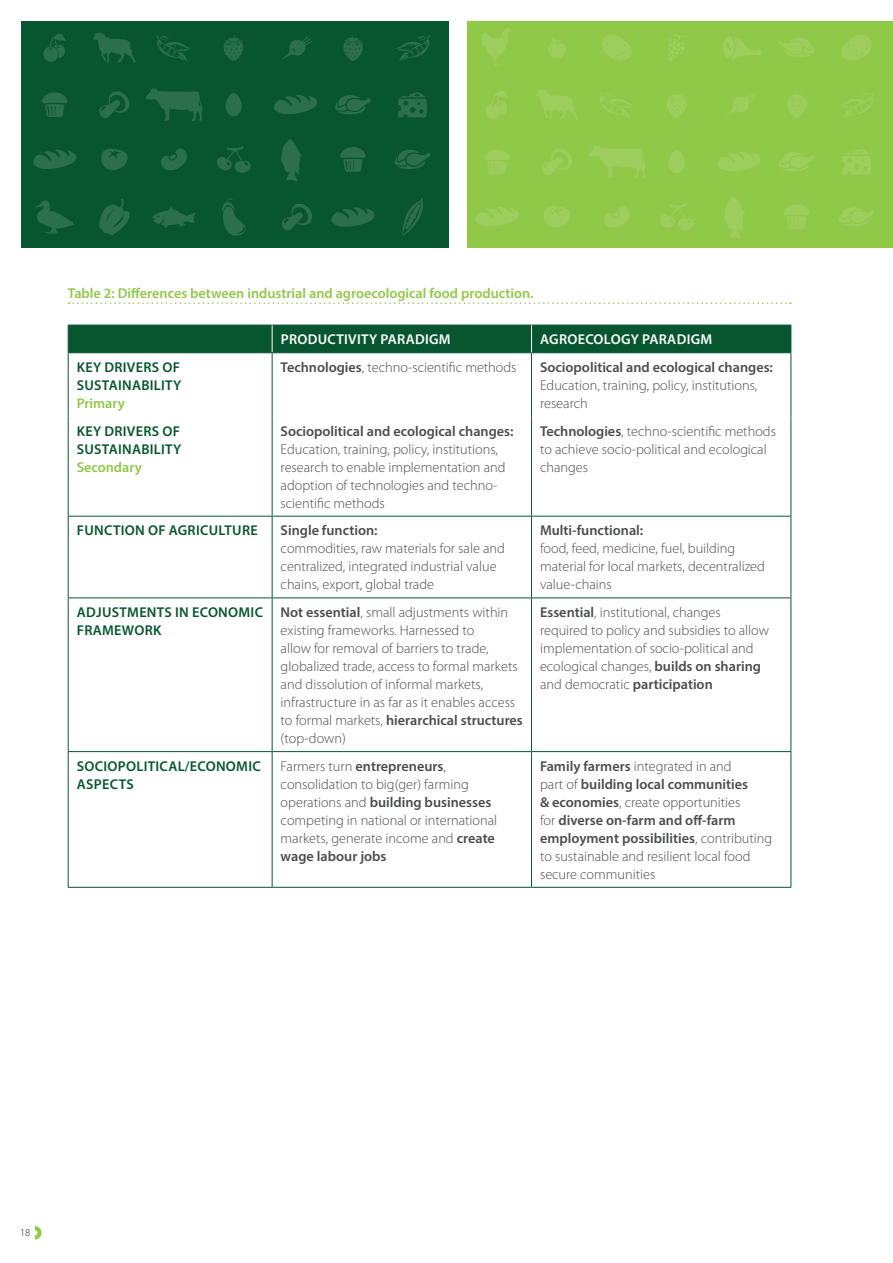
<style>
.page{position:relative;width:893px;height:1263px;background:#fff}
.page>*{position:absolute;margin:0;border:0;box-sizing:border-box;transform-origin:0 0}
.t1{font:300 14.25px/18px "Myriad Pro";color:#4b4c4d}
.t2{font:600 14.25px/18px "Myriad Pro";letter-spacing:.02em;color:#085630}
.Titre1_0{font:600 14.25px "Myriad Pro";color:#90c848}
.t3{font:600 14.25px "Myriad Pro";letter-spacing:.02em;color:#fff}
.t4{font:600 14.25px "Myriad Pro";color:#4b4c4d}
.t5{font:300 10.5px "Myriad Pro";color:#231f20}
.s1{font-weight:600}
</style>
<div class="page">
<svg style="left:34px;top:1226px;width:8px;height:14px"></svg>
<hr style="left:68px;top:516px;width:1px;height:81px;background:#085630">
<hr style="left:272px;top:516px;width:1px;height:81px;background:#085630">
<hr style="left:531px;top:516px;width:1px;height:81px;background:#085630">
<hr style="left:790px;top:516px;width:1px;height:81px;background:#085630">
<hr style="left:68px;top:597px;width:204px;height:1px;background:#085630">
<hr style="left:68px;top:598px;width:1px;height:153px;background:#085630">
<hr style="left:272px;top:597px;width:259px;height:1px;background:#085630">
<hr style="left:272px;top:598px;width:1px;height:153px;background:#085630">
<hr style="left:531px;top:597px;width:260px;height:1px;background:#085630">
<hr style="left:531px;top:598px;width:1px;height:153px;background:#085630">
<hr style="left:790px;top:598px;width:1px;height:153px;background:#085630">
<hr style="left:68px;top:751px;width:204px;height:1px;background:#085630">
<hr style="left:68px;top:752px;width:1px;height:135px;background:#085630">
<hr style="left:272px;top:751px;width:259px;height:1px;background:#085630">
<hr style="left:272px;top:752px;width:1px;height:135px;background:#085630">
<hr style="left:531px;top:751px;width:260px;height:1px;background:#085630">
<hr style="left:531px;top:752px;width:1px;height:135px;background:#085630">
<hr style="left:790px;top:752px;width:1px;height:135px;background:#085630">
<hr style="left:68px;top:887px;width:204px;height:1px;background:#085630">
<hr style="left:272px;top:887px;width:259px;height:1px;background:#085630">
<hr style="left:531px;top:887px;width:260px;height:1px;background:#085630">
<hr style="left:68px;top:353px;width:1px;height:63px;background:#085630">
<hr style="left:272px;top:353px;width:1px;height:63px;background:#085630">
<hr style="left:531px;top:353px;width:1px;height:63px;background:#085630">
<hr style="left:790px;top:353px;width:1px;height:63px;background:#085630">
<hr style="left:68px;top:416px;width:1px;height:100px;background:#085630">
<hr style="left:272px;top:416px;width:1px;height:100px;background:#085630">
<hr style="left:531px;top:416px;width:1px;height:100px;background:#085630">
<hr style="left:790px;top:416px;width:1px;height:100px;background:#085630">
<hr style="left:68px;top:516px;width:204px;height:1px;background:#085630">
<hr style="left:272px;top:516px;width:259px;height:1px;background:#085630">
<hr style="left:531px;top:516px;width:260px;height:1px;background:#085630">
<div style="left:68px;top:325px;width:723px;height:28px;background:#085630"></div>
<svg style="left:69px;top:302px;width:722px;height:2px"></svg>
<div style="left:468px;top:21px;width:425px;height:227px;background:#90c848"></div>
<svg style="left:726px;top:93px;width:29px;height:23px"></svg>
<svg style="left:536px;top:89px;width:42px;height:31px"></svg>
<svg style="left:667px;top:92px;width:19px;height:26px"></svg>
<svg style="left:787px;top:92px;width:20px;height:26px"></svg>
<svg style="left:486px;top:91px;width:22px;height:28px"></svg>
<svg style="left:599px;top:92px;width:33px;height:25px"></svg>
<svg style="left:842px;top:92px;width:32px;height:25px"></svg>
<svg style="left:723px;top:36px;width:39px;height:23px"></svg>
<svg style="left:548px;top:37px;width:18px;height:22px"></svg>
<svg style="left:668px;top:34px;width:18px;height:27px"></svg>
<svg style="left:779px;top:38px;width:36px;height:19px"></svg>
<svg style="left:481px;top:28px;width:31px;height:38px"></svg>
<svg style="left:602px;top:35px;width:30px;height:25px"></svg>
<svg style="left:842px;top:35px;width:30px;height:25px"></svg>
<svg style="left:724px;top:197px;width:21px;height:42px"></svg>
<svg style="left:544px;top:206px;width:26px;height:21px"></svg>
<svg style="left:660px;top:204px;width:34px;height:26px"></svg>
<svg style="left:784px;top:204px;width:25px;height:25px"></svg>
<svg style="left:475px;top:207px;width:44px;height:19px"></svg>
<svg style="left:604px;top:206px;width:26px;height:22px"></svg>
<svg style="left:839px;top:207px;width:35px;height:19px"></svg>
<svg style="left:717px;top:152px;width:44px;height:19px"></svg>
<svg style="left:542px;top:148px;width:30px;height:27px"></svg>
<svg style="left:669px;top:150px;width:16px;height:23px"></svg>
<svg style="left:779px;top:152px;width:36px;height:20px"></svg>
<svg style="left:484px;top:149px;width:26px;height:25px"></svg>
<svg style="left:589px;top:145px;width:56px;height:33px"></svg>
<svg style="left:842px;top:149px;width:29px;height:26px"></svg>
<div style="left:21px;top:21px;width:428px;height:227px;background:#085630"></div>
<svg style="left:282px;top:204px;width:30px;height:26px"></svg>
<svg style="left:99px;top:199px;width:31px;height:36px"></svg>
<svg style="left:222px;top:198px;width:24px;height:38px"></svg>
<svg style="left:331px;top:207px;width:44px;height:20px"></svg>
<svg style="left:35px;top:200px;width:39px;height:34px"></svg>
<svg style="left:152px;top:207px;width:44px;height:21px"></svg>
<svg style="left:402px;top:198px;width:21px;height:38px"></svg>
<svg style="left:283px;top:36px;width:29px;height:23px"></svg>
<svg style="left:93px;top:33px;width:43px;height:30px"></svg>
<svg style="left:224px;top:35px;width:19px;height:26px"></svg>
<svg style="left:343px;top:35px;width:20px;height:26px"></svg>
<svg style="left:43px;top:34px;width:23px;height:28px"></svg>
<svg style="left:156px;top:35px;width:35px;height:25px"></svg>
<svg style="left:396px;top:35px;width:34px;height:26px"></svg>
<svg style="left:281px;top:139px;width:21px;height:42px"></svg>
<svg style="left:101px;top:148px;width:27px;height:22px"></svg>
<svg style="left:217px;top:146px;width:34px;height:27px"></svg>
<svg style="left:340px;top:147px;width:26px;height:25px"></svg>
<svg style="left:33px;top:150px;width:44px;height:19px"></svg>
<svg style="left:161px;top:148px;width:26px;height:22px"></svg>
<svg style="left:395px;top:150px;width:36px;height:19px"></svg>
<svg style="left:274px;top:95px;width:43px;height:19px"></svg>
<svg style="left:99px;top:91px;width:31px;height:27px"></svg>
<svg style="left:225px;top:93px;width:17px;height:23px"></svg>
<svg style="left:335px;top:95px;width:36px;height:20px"></svg>
<svg style="left:42px;top:92px;width:26px;height:25px"></svg>
<svg style="left:146px;top:88px;width:57px;height:33px"></svg>
<svg style="left:398px;top:92px;width:29px;height:25px"></svg>
<p class="Titre1_0" style="left:68px;top:284px;width:467px">Table 2: Differences between industrial and agroecological food production.</p>
<p class="t2" style="left:77px;top:358px;width:106px">KEY DRIVERS OF<br>SUSTAINABILITY</p>
<p class="Titre1_0" style="left:77px;top:394px;width:50px">Primary</p>
<p class="t2" style="left:77px;top:421px;width:106px">KEY DRIVERS OF<br>SUSTAINABILITY</p>
<p class="Titre1_0" style="left:77px;top:458px;width:67px">Secondary</p>
<p class="t3" style="left:281px;top:330px;width:171px">PRODUCTIVITY PARADIGM</p>
<p class="t3" style="left:540px;top:330px;width:174px">AGROECOLOGY PARADIGM</p>
<p class="t1" style="left:281px;top:358px;width:237px"><span class="s1">Technologies</span>, techno-scientific methods</p>
<p class="t1" style="left:540px;top:358px;width:234px"><span class="s1">Sociopolitical and ecological changes:<br></span>Education, training, policy, institutions, research</p>
<p class="t1" style="left:281px;top:422px;width:234px"><span class="s1">Sociopolitical and ecological changes:<br></span>Education, training, policy, institutions, research to enable implementation and adoption of technologies and techno&shy;scientific methods</p>
<p class="t1" style="left:540px;top:422px;width:237px"><span class="s1">Technologies</span>, techno-scientific methods to achieve socio-political and ecological changes</p>
<p class="t2" style="left:77px;top:521px;width:182px">FUNCTION OF AGRICULTURE</p>
<p class="t4" style="left:281px;top:521px;width:98px">Single function:</p>
<p class="t1" style="left:281px;top:540px;width:226px">commodities, raw materials for sale and centralized, integrated industrial value chains, export, global trade</p>
<p class="t4" style="left:540px;top:521px;width:105px">Multi-functional:</p>
<p class="t1" style="left:540px;top:540px;width:226px">food, feed, medicine, fuel, building material for local markets, decentralized value-chains</p>
<p class="t2" style="left:77px;top:603px;width:188px">ADJUSTMENTS IN ECONOMIC<br>FRAMEWORK</p>
<p class="t1" style="left:281px;top:603px;width:244px"><span class="s1">Not essential</span>, small adjustments within existing frameworks. Harnessed to<br>allow for removal of barriers to trade, globalized trade, access to formal markets and dissolution of informal markets, infrastructure in as far as it enables access to formal markets, <span class="s1">hierarchical structures </span>(top-down)</p>
<p class="t1" style="left:540px;top:603px;width:230px"><span class="s1">Essential</span>, institutional, changes required to policy and subsidies to allow implementation of socio-political and ecological changes, <span class="s1">builds on sharing </span>and democratic <span class="s1">participation</span></p>
<p class="t2" style="left:77px;top:757px;width:185px">SOCIOPOLITICAL/ECONOMIC<br>ASPECTS</p>
<p class="t1" style="left:281px;top:757px;width:218px">Farmers turn <span class="s1">entrepreneurs</span>, consolidation to big(ger) farming operations and <span class="s1">building businesses </span>competing in national or international markets, generate income and <span class="s1">create wage labour jobs</span></p>
<p class="t1" style="left:540px;top:757px;width:234px"><span class="s1">Family farmers</span> integrated in and<br>part of <span class="s1">building local communities<br>&amp; economies</span>, create opportunities<br>for <span class="s1">diverse on-farm and off-farm employment possibilities</span>, contributing to sustainable and resilient local food secure communities</p>
<p class="t5" style="left:20px;top:1227px;width:12px">18</p>
</div>
